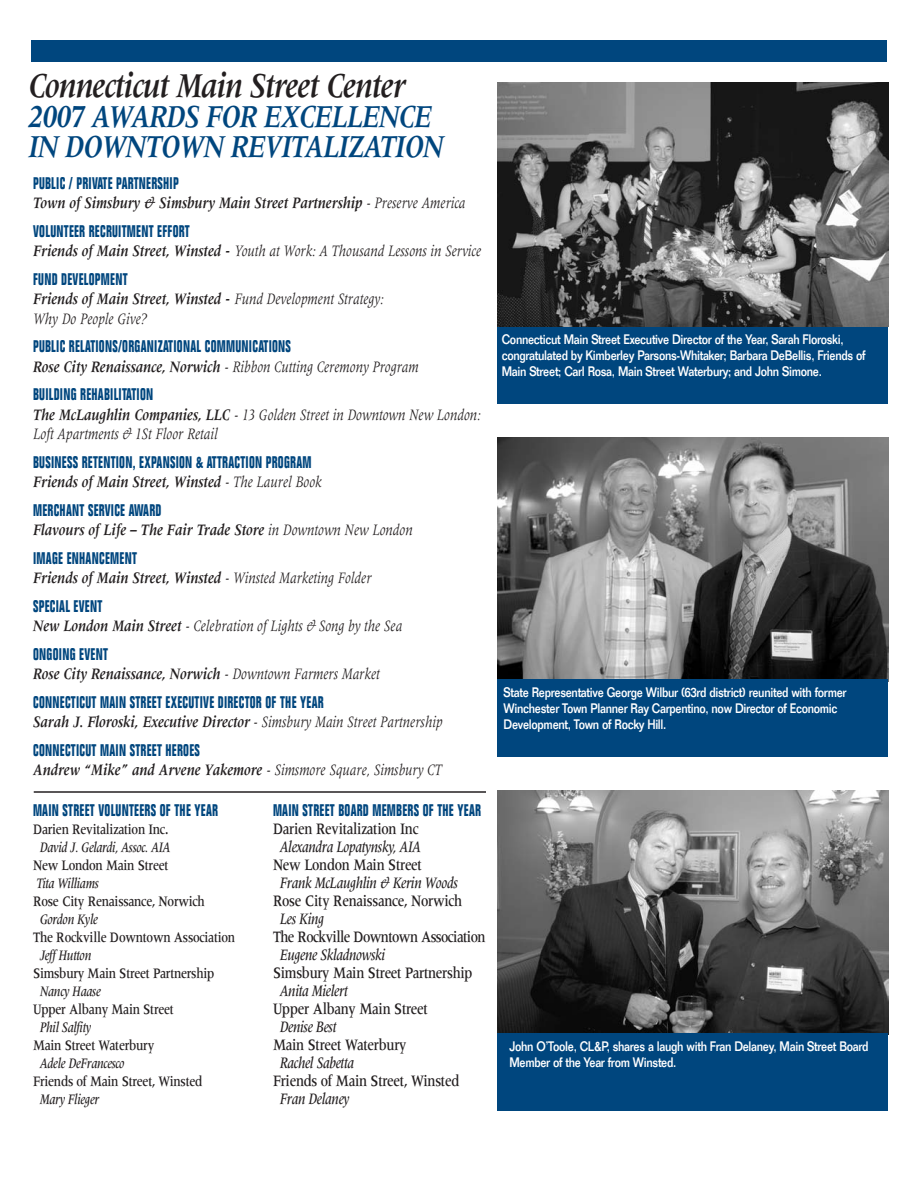
<style>
.page{position:relative;width:918px;height:1188px;background:#fff}
.page>*{position:absolute;margin:0;border:0;box-sizing:border-box;transform-origin:0 0}
.t1{font:italic 700 36px "Meridien";letter-spacing:-.03em;color:#231f20;scale:.8 1}
.t2{font:italic 700 33px/30px "Meridien";letter-spacing:-.03em;color:#00467e;scale:.8 1}
.t3{font:700 condensed 16.5px "Folio";letter-spacing:.02em;color:#00467e;scale:.8 1}
.t4{font:italic 700 16.5px "Meridien";color:#231f20;scale:.8 1}
.t5{font:italic 16.5px/19.5px "Meridien";color:#231f20;scale:.8 1}
.t6{font:500 16.5px "Meridien";letter-spacing:-.02em;color:#231f20;scale:.8 1}
.t7{font:italic 500 16.5px "Meridien";letter-spacing:-.02em;color:#231f20;scale:.8 1}
.t8{font:500 16.5px "Meridien";letter-spacing:-.045em;color:#231f20;scale:.8 1}
.t9{font:500 15px "Meridien";letter-spacing:-.02em;color:#231f20;scale:.8 1}
.t10{font:italic 500 15px "Meridien";letter-spacing:-.02em;color:#231f20;scale:.8 1}
.t11{font:500 13.5px/15.8px "Folio";letter-spacing:-.03em;color:#fff;scale:.85 1}
.s1{font-weight:400}
.s2{font-weight:700}
</style>
<div class="page">
<div style="left:498px;top:326px;width:390px;height:78px;background:#00467e"></div>
<div style="left:31px;top:40px;width:856px;height:22px;background:#00467e"></div>
<hr style="left:34px;top:791px;width:452px;height:2px;background:#231f20">
<img style="left:498px;top:83px;width:390px;height:243px">
<img style="left:498px;top:438px;width:390px;height:241px">
<img style="left:498px;top:791px;width:390px;height:242px">
<div style="left:498px;top:679px;width:390px;height:78px;background:#00467e"></div>
<div style="left:498px;top:1033px;width:390px;height:78px;background:#00467e"></div>
<h1 class="t1" style="left:28px;top:72px;width:473px">Connecticut Main Street Center</h1>
<h2 class="t2" style="left:28px;top:104px;width:520px">2007 AWARDS FOR EXCELLENCE<br>IN DOWNTOWN REVITALIZATION</h2>
<p class="t3" style="left:33px;top:177px;width:183px">PUBLIC / PRIVATE PARTNERSHIP</p>
<p class="t4" style="left:33px;top:197px;width:542px">Town of Simsbury &amp; Simsbury Main Street Partnership <span class="s1">- Preserve America</span></p>
<p class="t3" style="left:33px;top:225px;width:197px">VOLUNTEER RECRUITMENT EFFORT</p>
<p class="t5" style="left:33px;top:243px;width:562px"><span class="s2">Friends of Main Street, Winsted -</span> Youth at Work: A Thousand Lessons in Service</p>
<p class="t3" style="left:33px;top:273px;width:120px">FUND DEVELOPMENT</p>
<p class="t5" style="left:33px;top:291px;width:439px"><span class="s2">Friends of Main Street, Winsted -</span> Fund Development Strategy:<br>Why Do People Give?</p>
<p class="t3" style="left:33px;top:340px;width:324px">PUBLIC RELATIONS/ORGANIZATIONAL COMMUNICATIONS</p>
<p class="t5" style="left:33px;top:358px;width:483px"><span class="s2">Rose City Renaissance, Norwich</span> - Ribbon Cutting Ceremony Program</p>
<p class="t3" style="left:33px;top:388px;width:152px">BUILDING REHABILITATION</p>
<p class="t5" style="left:33px;top:406px;width:561px"><span class="s2">The McLaughlin Companies, LLC</span> - 13 Golden Street in Downtown New London:<br>Loft Apartments &amp; 1St Floor Retail</p>
<p class="t3" style="left:33px;top:456px;width:350px">BUSINESS RETENTION, EXPANSION &amp; ATTRACTION PROGRAM</p>
<p class="t4" style="left:33px;top:476px;width:362px">Friends of Main Street, Winsted <span class="s1">- The Laurel Book</span></p>
<p class="t3" style="left:33px;top:504px;width:162px">MERCHANT SERVICE AWARD</p>
<p class="t4" style="left:33px;top:524px;width:476px">Flavours of Life – The Fair Trade Store <span class="s1">in Downtown New London</span></p>
<p class="t3" style="left:33px;top:552px;width:131px">IMAGE ENHANCEMENT</p>
<p class="t4" style="left:33px;top:572px;width:424px">Friends of Main Street, Winsted <span class="s1">- Winsted Marketing Folder</span></p>
<p class="t3" style="left:33px;top:600px;width:88px">SPECIAL EVENT</p>
<p class="t5" style="left:33px;top:618px;width:463px"><span class="s2">New London Main Street</span> - Celebration of Lights &amp; Song by the Sea</p>
<p class="t3" style="left:33px;top:648px;width:95px">ONGOING EVENT</p>
<p class="t4" style="left:33px;top:668px;width:435px">Rose City Renaissance, Norwich <span class="s1">- Downtown Farmers Market</span></p>
<p class="t3" style="left:33px;top:696px;width:365px">CONNECTICUT MAIN STREET EXECUTIVE DIRECTOR OF THE YEAR</p>
<p class="t4" style="left:33px;top:716px;width:513px">Sarah J. Floroski, Executive Director <span class="s1">- Simsbury Main Street Partnership</span></p>
<p class="t3" style="left:33px;top:744px;width:210px">CONNECTICUT MAIN STREET HEROES</p>
<p class="t4" style="left:33px;top:764px;width:512px">Andrew “Mike” and Arvene Yakemore <span class="s1">- Simsmore Square, Simsbury CT</span></p>
<p class="t3" style="left:33px;top:804px;width:233px">MAIN STREET VOLUNTEERS OF THE YEAR</p>
<p class="t9" style="left:33px;top:823px;width:171px">Darien Revitalization Inc.</p>
<p class="t10" style="left:40px;top:841px;width:165px">David J. Gelardi, Assoc. AIA</p>
<p class="t9" style="left:33px;top:859px;width:171px">New London Main Street</p>
<p class="t10" style="left:36px;top:877px;width:80px">Tita Williams</p>
<p class="t9" style="left:33px;top:895px;width:216px">Rose City Renaissance, Norwich</p>
<p class="t10" style="left:40px;top:913px;width:74px">Gordon Kyle</p>
<p class="t9" style="left:33px;top:931px;width:254px">The Rockville Downtown Association</p>
<p class="t10" style="left:40px;top:949px;width:66px">Jeff Hutton</p>
<p class="t9" style="left:33px;top:967px;width:228px">Simsbury Main Street Partnership</p>
<p class="t10" style="left:40px;top:985px;width:78px">Nancy Haase</p>
<p class="t9" style="left:33px;top:1003px;width:178px">Upper Albany Main Street</p>
<p class="t10" style="left:40px;top:1021px;width:66px">Phil Salfity</p>
<p class="t9" style="left:33px;top:1039px;width:153px">Main Street Waterbury</p>
<p class="t10" style="left:40px;top:1057px;width:108px">Adele DeFrancesco</p>
<p class="t9" style="left:33px;top:1075px;width:213px">Friends of Main Street, Winsted</p>
<p class="t10" style="left:40px;top:1093px;width:76px">Mary Flieger</p>
<p class="t3" style="left:273px;top:804px;width:262px">MAIN STREET BOARD MEMBERS OF THE YEAR</p>
<p class="t6" style="left:273px;top:822px;width:183px">Darien Revitalization Inc</p>
<p class="t7" style="left:280px;top:840px;width:178px">Alexandra Lopatynsky, AIA</p>
<p class="t6" style="left:273px;top:858px;width:188px">New London Main Street</p>
<p class="t7" style="left:280px;top:876px;width:224px">Frank McLaughlin &amp; Kerin Woods</p>
<p class="t6" style="left:273px;top:894px;width:238px">Rose City Renaissance, Norwich</p>
<p class="t7" style="left:280px;top:912px;width:57px">Les King</p>
<p class="t8" style="left:273px;top:930px;width:267px">The Rockville Downtown Association</p>
<p class="t7" style="left:280px;top:948px;width:133px">Eugene Skladnowski</p>
<p class="t6" style="left:273px;top:966px;width:251px">Simsbury Main Street Partnership</p>
<p class="t7" style="left:280px;top:984px;width:86px">Anita Mielert</p>
<p class="t6" style="left:273px;top:1002px;width:195px">Upper Albany Main Street</p>
<p class="t7" style="left:280px;top:1020px;width:72px">Denise Best</p>
<p class="t6" style="left:273px;top:1038px;width:168px">Main Street Waterbury</p>
<p class="t7" style="left:280px;top:1056px;width:94px">Rachel Sabetta</p>
<p class="t6" style="left:273px;top:1074px;width:235px">Friends of Main Street, Winsted</p>
<p class="t7" style="left:280px;top:1092px;width:89px">Fran Delaney</p>
<p class="t11" style="left:502px;top:333px;width:430px">Connecticut Main Street Executive Director of the Year, Sarah Floroski, congratulated by Kimberley Parsons-Whitaker; Barbara DeBellis, Friends of<br>Main Street; Carl Rosa, Main Street Waterbury; and John Simone.</p>
<p class="t11" style="left:504px;top:686px;width:405px">State Representative George Wilbur (63rd district) reunited with former<br>Winchester Town Planner Ray Carpentino, now Director of Economic<br>Development, Town of Rocky Hill.</p>
<p class="t11" style="left:509px;top:1040px;width:424px">John O’Toole, CL&amp;P, shares a laugh with Fran Delaney, Main Street Board<br>Member of the Year from Winsted.</p>
</div>
